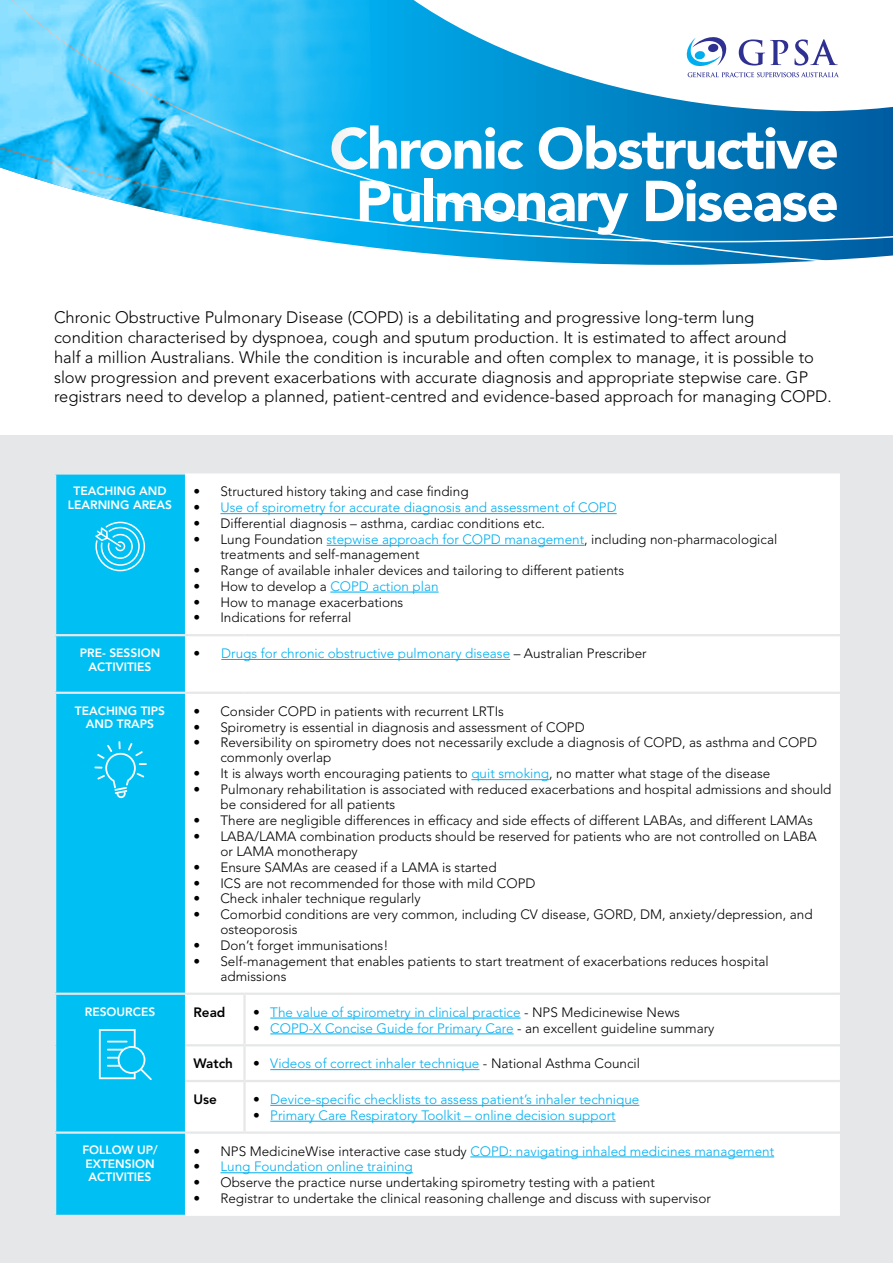
<style>
.page{position:relative;width:893px;height:1263px;background:#fff}
.page>*{position:absolute;margin:0;border:0;box-sizing:border-box;transform-origin:0 0}
.t1{font:900 57.15px/52.5px "Avenir LT Std";letter-spacing:-.03em;color:#fff;text-align:center}
.t2{font:300 16.5px/19.8px "Avenir LT Std";color:#000}
.t3{font:300 13.5px/15px "Avenir LT Std";color:#000}
.t4{font:300 13.5px "Avenir LT Std";color:#00aeef}
.t5{font:800 13.5px "Avenir LT Std";color:#000}
.t6{font:800 12px/13.5px "Avenir LT Std";color:#fff;text-align:center}
.s1{color:#000}
.s2{color:#00aeef}
</style>
<div class="page">
<div style="left:0;top:436px;width:893px;height:827px;background:#e6e7e8"></div>
<div style="left:56px;top:475px;width:129px;height:740px;background:#00c0f3"></div>
<div style="left:185px;top:473px;width:655px;height:743px;background:#fff"></div>
<hr style="left:185px;top:634px;width:59px;height:2px;background:#e6e7e8">
<hr style="left:244px;top:634px;width:596px;height:2px;background:#e6e7e8">
<hr style="left:185px;top:692px;width:59px;height:2px;background:#e6e7e8">
<hr style="left:244px;top:692px;width:596px;height:2px;background:#e6e7e8">
<hr style="left:243px;top:995px;width:3px;height:49px;background:#e6e7e8">
<hr style="left:243px;top:1046px;width:3px;height:34px;background:#e6e7e8">
<hr style="left:243px;top:1082px;width:3px;height:49px;background:#e6e7e8">
<hr style="left:185px;top:992px;width:59px;height:3px;background:#e6e7e8">
<hr style="left:185px;top:1044px;width:59px;height:2px;background:#e6e7e8">
<hr style="left:244px;top:992px;width:596px;height:3px;background:#e6e7e8">
<hr style="left:244px;top:1044px;width:596px;height:2px;background:#e6e7e8">
<hr style="left:185px;top:1080px;width:59px;height:2px;background:#e6e7e8">
<hr style="left:244px;top:1080px;width:596px;height:2px;background:#e6e7e8">
<hr style="left:185px;top:1131px;width:59px;height:3px;background:#e6e7e8">
<hr style="left:244px;top:1131px;width:596px;height:3px;background:#e6e7e8">
<hr style="left:54px;top:634px;width:131px;height:2px;background:#e6e7e8">
<hr style="left:54px;top:692px;width:131px;height:2px;background:#e6e7e8">
<hr style="left:54px;top:992px;width:131px;height:3px;background:#e6e7e8">
<hr style="left:54px;top:1131px;width:131px;height:3px;background:#e6e7e8">
<hr style="left:220px;top:513px;width:397px;height:1px;background:#00aeef">
<hr style="left:327px;top:545px;width:257px;height:1px;background:#00aeef">
<hr style="left:330px;top:592px;width:109px;height:1px;background:#00aeef">
<hr style="left:221px;top:659px;width:289px;height:1px;background:#00aeef">
<hr style="left:471px;top:779px;width:78px;height:1px;background:#00aeef">
<hr style="left:270px;top:1018px;width:251px;height:1px;background:#00aeef">
<hr style="left:270px;top:1033px;width:244px;height:1px;background:#00aeef">
<hr style="left:270px;top:1069px;width:209px;height:1px;background:#00aeef">
<hr style="left:270px;top:1105px;width:369px;height:1px;background:#00aeef">
<hr style="left:270px;top:1121px;width:346px;height:1px;background:#00aeef">
<hr style="left:470px;top:1156px;width:304px;height:1px;background:#00aeef">
<hr style="left:220px;top:1172px;width:193px;height:1px;background:#00aeef">
<svg style="left:378px;top:242px;width:515px;height:23px"></svg>
<svg style="left:378px;top:0;width:515px;height:242px"></svg>
<svg style="left:95px;top:522px;width:50px;height:49px;background:#3ccef5"></svg>
<svg style="left:99px;top:1029px;width:53px;height:51px;background:#30cbf5"></svg>
<svg style="left:94px;top:741px;width:53px;height:57px;background:#1dc7f4"></svg>
<img style="left:0;top:0;width:378px;height:249px">
<svg style="left:687px;top:37px;width:39px;height:29px"></svg>
<svg style="left:688px;top:72px;width:151px;height:5px"></svg>
<svg style="left:739px;top:39px;width:49px;height:27px"></svg>
<svg style="left:794px;top:39px;width:44px;height:27px"></svg>
<h1 class="t1" style="left:330px;top:122px;width:511px">Chronic Obstructive<br>Pulmonary Disease</h1>
<p class="t2" style="left:54px;top:308px;width:779px">Chronic Obstructive Pulmonary Disease (COPD) is a debilitating and progressive long-term lung<br>condition characterised by dyspnoea, cough and sputum production. It is estimated to affect around<br>half a million Australians. While the condition is incurable and often complex to manage, it is possible to slow progression and prevent exacerbations with accurate diagnosis and appropriate stepwise care. GP registrars need to develop a planned, patient-centred and evidence-based approach for managing COPD.</p>
<p class="t6" style="left:68px;top:484px;width:106px">TEACHING AND<br>LEARNING AREAS</p>
<p class="t3" style="left:193px;top:484px;width:277px">• Structured history taking and case finding</p>
<p class="t4" style="left:193px;top:500px;width:425px"><span class="s1">•</span> Use of spirometry for accurate diagnosis and assessment of COPD</p>
<p class="t3" style="left:193px;top:516px;width:353px">• Differential diagnosis – asthma, cardiac conditions etc.</p>
<p class="t3" style="left:220px;top:532px;width:558px;text-indent:-27px">• Lung Foundation <span class="s2">stepwise approach for COPD management</span>, including non-pharmacological treatments and self-management</p>
<p class="t3" style="left:193px;top:563px;width:432px">• Range of available inhaler devices and tailoring to different patients</p>
<p class="t3" style="left:193px;top:579px;width:247px">• How to develop a <span class="s2">COPD action plan</span></p>
<p class="t3" style="left:193px;top:594px;width:211px">• How to manage exacerbations</p>
<p class="t3" style="left:193px;top:610px;width:160px">• Indications for referral</p>
<p class="t6" style="left:80px;top:646px;width:82px">PRE- SESSION<br>ACTIVITIES</p>
<p class="t4" style="left:193px;top:645px;width:455px"><span class="s1">•</span> Drugs for chronic obstructive pulmonary disease <span class="s1">– Australian Prescriber</span></p>
<p class="t6" style="left:75px;top:704px;width:92px">TEACHING TIPS<br>AND TRAPS</p>
<p class="t3" style="left:193px;top:704px;width:312px">• Consider COPD in patients with recurrent LRTIs</p>
<p class="t3" style="left:193px;top:719px;width:393px">• Spirometry is essential in diagnosis and assessment of COPD</p>
<p class="t3" style="left:220px;top:735px;width:598px;text-indent:-27px">• Reversibility on spirometry does not necessarily exclude a diagnosis of COPD, as asthma and COPD commonly overlap</p>
<p class="t3" style="left:193px;top:766px;width:578px">• It is always worth encouraging patients to <span class="s2">quit smoking</span>, no matter what stage of the disease</p>
<p class="t3" style="left:220px;top:782px;width:612px;text-indent:-27px">• Pulmonary rehabilitation is associated with reduced exacerbations and hospital admissions and should be considered for all patients</p>
<p class="t3" style="left:193px;top:813px;width:621px">• There are negligible differences in efficacy and side effects of different LABAs, and different LAMAs</p>
<p class="t3" style="left:220px;top:829px;width:598px;text-indent:-27px">• LABA/LAMA combination products should be reserved for patients who are not controlled on LABA or LAMA monotherapy</p>
<p class="t3" style="left:193px;top:859px;width:305px">• Ensure SAMAs are ceased if a LAMA is started</p>
<p class="t3" style="left:193px;top:875px;width:343px">• ICS are not recommended for those with mild COPD</p>
<p class="t3" style="left:193px;top:891px;width:229px">• Check inhaler technique regularly</p>
<p class="t3" style="left:220px;top:907px;width:594px;text-indent:-27px">• Comorbid conditions are very common, including CV disease, GORD, DM, anxiety/depression, and osteoporosis</p>
<p class="t3" style="left:193px;top:938px;width:196px">• Don’t forget immunisations!</p>
<p class="t3" style="left:220px;top:954px;width:550px;text-indent:-27px">• Self-management that enables patients to start treatment of exacerbations reduces hospital admissions</p>
<p class="t6" style="left:85px;top:1005px;width:72px">RESOURCES</p>
<p class="t5" style="left:193px;top:1004px;width:34px">Read</p>
<p class="t4" style="left:253px;top:1004px;width:428px"><span class="s1">•</span> The value of spirometry in clinical practice <span class="s1">- NPS Medicinewise News</span></p>
<p class="t4" style="left:253px;top:1020px;width:463px"><span class="s1">•</span> COPD-X Concise Guide for Primary Care <span class="s1">- an excellent guideline summary</span></p>
<p class="t5" style="left:193px;top:1055px;width:41px">Watch</p>
<p class="t4" style="left:253px;top:1056px;width:389px"><span class="s1">•</span> Videos of correct inhaler technique <span class="s1">- National Asthma Council</span></p>
<p class="t5" style="left:193px;top:1091px;width:25px">Use</p>
<p class="t4" style="left:253px;top:1091px;width:388px"><span class="s1">•</span> Device-specific checklists to assess patient’s inhaler technique</p>
<p class="t4" style="left:253px;top:1107px;width:364px"><span class="s1">•</span> Primary Care Respiratory Toolkit – online decision support</p>
<p class="t6" style="left:82px;top:1143px;width:77px;text-align:left">FOLLOW UP/<br>EXTENSION<br>ACTIVITIES</p>
<p class="t4" style="left:193px;top:1143px;width:582px"><span class="s1">• NPS MedicineWise interactive case study</span> COPD: navigating inhaled medicines management</p>
<p class="t4" style="left:193px;top:1159px;width:221px"><span class="s1">•</span> Lung Foundation online training</p>
<p class="t3" style="left:193px;top:1175px;width:463px">• Observe the practice nurse undertaking spirometry testing with a patient</p>
<p class="t3" style="left:193px;top:1191px;width:519px">• Registrar to undertake the clinical reasoning challenge and discuss with supervisor</p>
</div>
